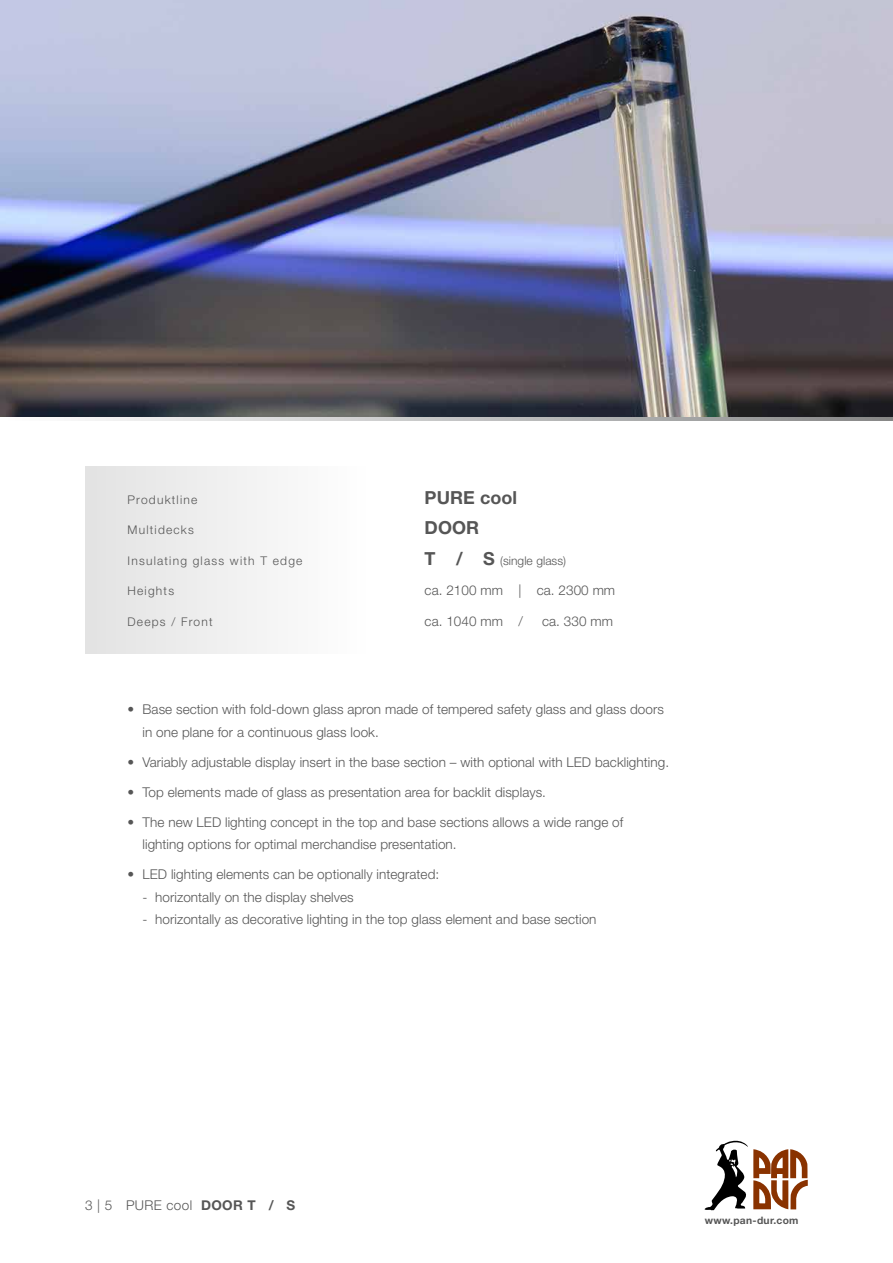
<style>
.page{position:relative;width:893px;height:1263px;background:#fff}
.page>*{position:absolute;margin:0;border:0;box-sizing:border-box;transform-origin:0 0}
.t1{font:700 18px "Helvetica Neue";letter-spacing:.005em;color:#565656}
.t2{font:300 13.5px/22.5px "Helvetica Neue";letter-spacing:.005em;color:#565656}
.t3{font:300 13.5px "Helvetica Neue";letter-spacing:.03em;color:#565656}
.t4{font:300 12px "Helvetica Neue";letter-spacing:.1em;color:#565656}
.t5{font:300 12px "Helvetica Neue";letter-spacing:.005em;color:#565656}
.t6{font:700 10.2px "Helvetica Neue";letter-spacing:.03em;color:#565656}
.s1{font-weight:700;font-size:18px}
.s2{font-weight:700}
</style>
<div class="page">
<svg style="left:704px;top:1140px;width:104px;height:70px"></svg>
<svg style="left:85px;top:417px;width:808px;height:4px"></svg>
<img style="left:0;top:0;width:893px;height:417px">
<div style="left:85px;top:466px;width:281px;height:188px;background:linear-gradient(to right,#e2e2e2,#fefefe)"></div>
<p class="t4" style="left:128px;top:492px;width:71px">Produktline</p>
<h1 class="t1" style="left:425px;top:486px;width:94px">PURE cool</h1>
<p class="t4" style="left:128px;top:523px;width:68px">Multidecks</p>
<h1 class="t1" style="left:425px;top:517px;width:56px">DOOR</h1>
<p class="t4" style="left:128px;top:553px;width:176px">Insulating glass with T edge</p>
<p class="t5" style="left:425px;top:553px;width:143px"><span class="s1">T / S</span> (single glass)</p>
<p class="t4" style="left:128px;top:584px;width:48px">Heights</p>
<p class="t2" style="left:425px;top:579px;width:192px">ca. 2100 mm | ca. 2300 mm</p>
<p class="t4" style="left:128px;top:614px;width:87px">Deeps / Front</p>
<p class="t2" style="left:425px;top:609px;width:100px">ca. 1040 mm /</p>
<p class="t2" style="left:542px;top:609px;width:72px">ca. 330 mm</p>
<p class="t2" style="left:143px;top:698px;width:523px;text-indent:-15px">• Base section with fold-down glass apron made of tempered safety glass and glass doors in one plane for a continuous glass look.</p>
<p class="t2" style="left:128px;top:750px;width:543px">• Variably adjustable display insert in the base section – with optional with LED backlighting.</p>
<p class="t2" style="left:128px;top:780px;width:420px">• Top elements made of glass as presentation area for backlit displays.</p>
<p class="t2" style="left:143px;top:810px;width:482px;text-indent:-15px">• The new LED lighting concept in the top and base sections allows a wide range of lighting options for optimal merchandise presentation.</p>
<p class="t2" style="left:128px;top:863px;width:313px">• LED lighting elements can be optionally integrated:</p>
<p class="t2" style="left:143px;top:885px;width:213px">- horizontally on the display shelves</p>
<p class="t2" style="left:143px;top:908px;width:455px">- horizontally as decorative lighting in the top glass element and base section</p>
<p class="t3" style="left:85px;top:1197px;width:212px">3 | 5 PURE cool <span class="s2">DOOR T / S</span></p>
<p class="t6" style="left:705px;top:1214px;width:95px">www.pan-dur.com</p>
</div>
